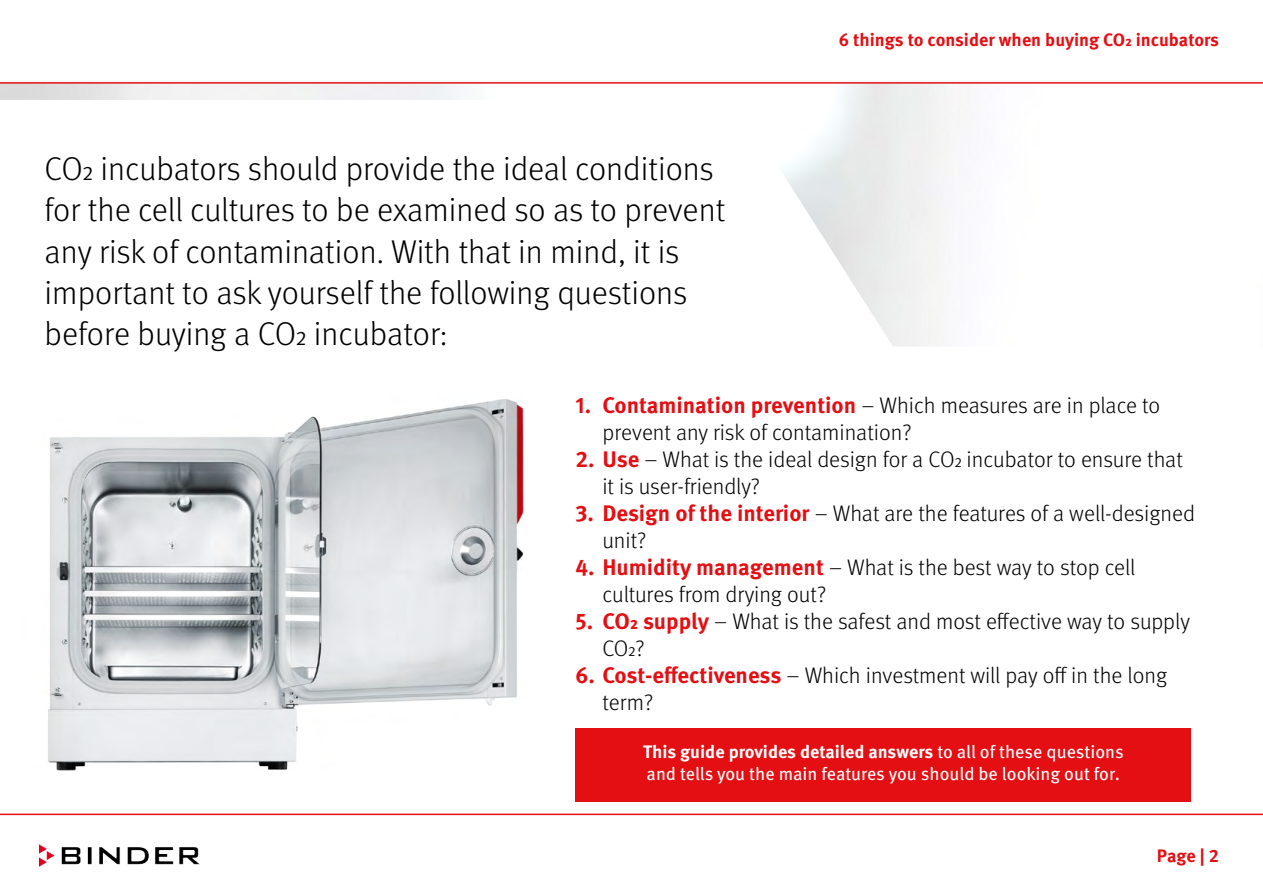
<style>
.page{position:relative;width:1263px;height:893px;background:#fff}
.page>*{position:absolute;margin:0;border:0;box-sizing:border-box;transform-origin:0 0}
.t1{font:300 33px/41.2px "Meta Pro";color:#000}
.t2{font:300 22.5px/27px "Meta Pro";color:#000}
.t3{font:700 18px "Meta Pro";color:#fff}
.t4{font:18px "Meta Pro";color:#fff}
.t5{font:700 18px "Meta Pro";color:#e30f13}
.s1{font-weight:700;color:#e30f13}
.s2{font-weight:400}
</style>
<div class="page">
<img style="left:48px;top:399px;width:476px;height:372px">
<svg style="left:0;top:814px;width:1263px;height:53px"></svg>
<img style="left:39px;top:844px;width:160px;height:22px">
<svg style="left:0;top:82px;width:1263px;height:2px;background:#e7484b"></svg>
<div style="left:575px;top:728px;width:616px;height:73px;background:#e30f13"></div>
<p class="t1" style="left:45px;top:146px;width:682px">CO2 incubators should provide the ideal conditions for the cell cultures to be examined so as to prevent any risk of contamination. With that in mind, it is important to ask yourself the following questions before buying a CO2 incubator:</p>
<p class="t5" style="left:839px;top:25px;width:382px">6 things to consider when buying CO2 incubators</p>
<p class="t2" style="left:602px;top:391px;width:559px;text-indent:-27px"><span class="s1">1. Contamination prevention</span> – Which measures are in place to prevent any risk of contamination?</p>
<p class="t2" style="left:602px;top:445px;width:582px;text-indent:-27px"><span class="s1">2. Use</span> – What is the ideal design for a CO2 incubator to ensure that it is user-friendly?</p>
<p class="t2" style="left:602px;top:499px;width:594px;text-indent:-27px"><span class="s1">3. Design of the interior</span> – What are the features of a well-designed unit?</p>
<p class="t2" style="left:602px;top:553px;width:535px;text-indent:-27px"><span class="s1">4. Humidity management</span> – What is the best way to stop cell cultures from drying out?</p>
<p class="t2" style="left:602px;top:607px;width:589px;text-indent:-27px"><span class="s1">5. CO2 supply</span> – What is the safest and most effective way to supply<br>CO2?</p>
<p class="t2" style="left:602px;top:661px;width:566px;text-indent:-27px"><span class="s1">6. Cost-effectiveness</span> – Which investment will pay off in the long term?</p>
<p class="t3" style="left:643px;top:738px;width:482px">This guide provides detailed answers <span class="s2">to all of these questions</span></p>
<p class="t4" style="left:647px;top:760px;width:475px">and tells you the main features you should be looking out for.</p>
<p class="t5" style="left:1157px;top:842px;width:64px">Page | 2</p>
</div>
